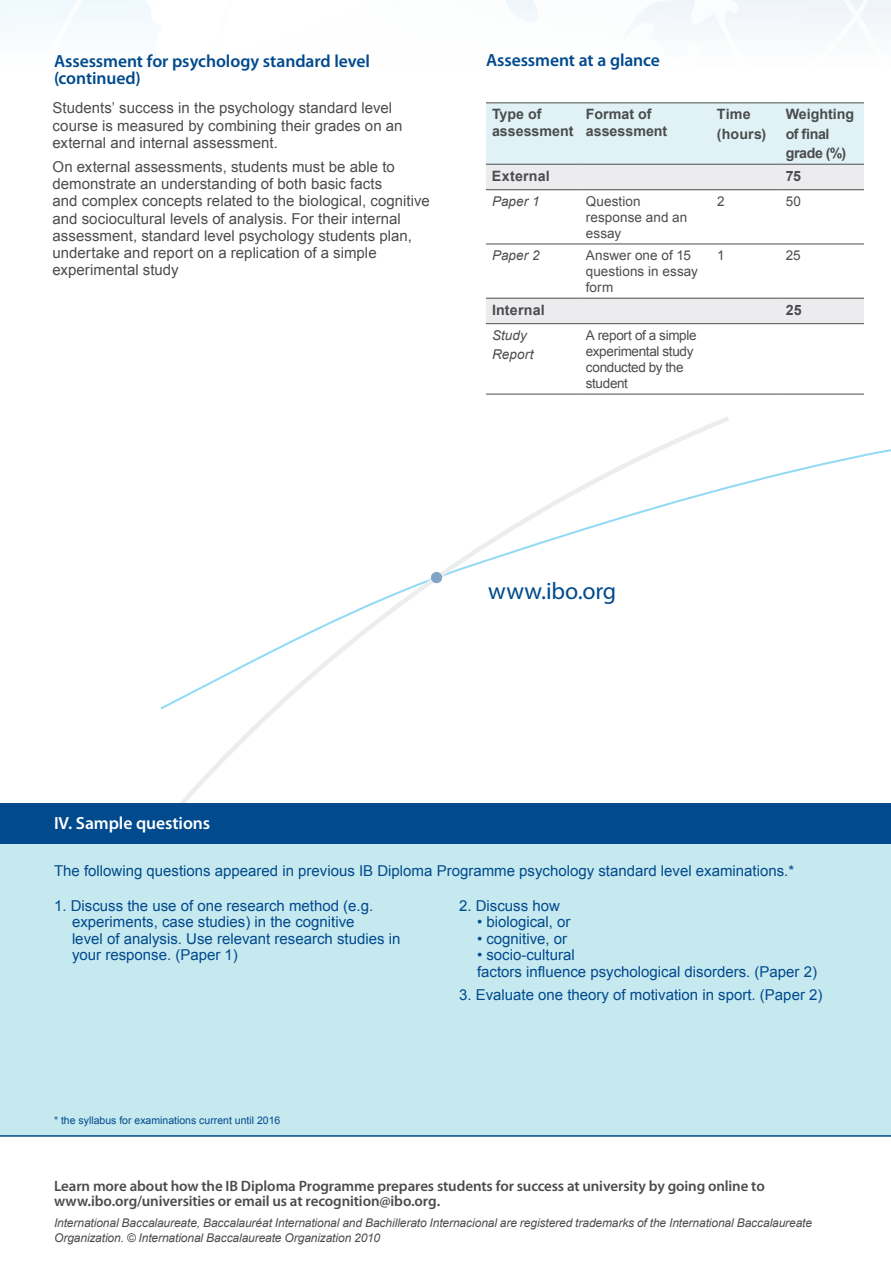
<style>
.page{position:relative;width:891px;height:1269px;background:#fff}
.page>*{position:absolute;margin:0;border:0;box-sizing:border-box;transform-origin:0 0}
.t1{font:24px "Myriad Pro";letter-spacing:-.005em;color:#004a8d}
.t2{font:600 17.7px/17.2px "Myriad Pro";letter-spacing:-.005em;color:#004a8d}
.t3{font:600 17.7px "Myriad Pro";letter-spacing:-.005em;color:#fff}
.t4{font:15px/17.2px "Arial";letter-spacing:.005em;color:#4b4c4d}
.t5{font:15px/16.5px "Arial";color:#004a8d}
.t6{font:600 15px/15px "Myriad Pro";letter-spacing:-.01em;color:#4b4c4d}
.t7{font:700 14.25px/17.1px "Arial";color:#4b4c4d}
.t8{font:700 14.25px/19.5px "Arial";letter-spacing:-.02em;color:#4b4c4d}
.t9{font:13.5px/16.2px "Arial";color:#4b4c4d}
.t10{font:13.5px/16.2px "Arial";letter-spacing:-.025em;color:#4b4c4d}
.t11{font:italic 13.5px/19.5px "Arial";letter-spacing:.01em;color:#4b4c4d}
.t12{font:italic 12px/15px "Arial";letter-spacing:-.01em;color:#4b4c4d}
.t13{font:10.5px "Arial";color:#004a8d}
</style>
<div class="page">
<svg style="left:160px;top:417px;width:574px;height:386px"></svg>
<svg style="left:430px;top:571px;width:13px;height:13px"></svg>
<div style="left:0;top:844px;width:891px;height:293px;background:#c6e8ef"></div>
<div style="left:0;top:803px;width:891px;height:41px;background:#004a8d"></div>
<svg style="left:0;top:0;width:891px;height:164px"></svg>
<svg style="left:486px;top:165px;width:378px;height:158px"></svg>
<hr style="left:486px;top:102px;width:94px;height:1px;background:#4b4c4d">
<hr style="left:580px;top:102px;width:131px;height:1px;background:#4b4c4d">
<hr style="left:711px;top:102px;width:69px;height:1px;background:#4b4c4d">
<hr style="left:780px;top:102px;width:84px;height:1px;background:#4b4c4d">
<hr style="left:486px;top:164px;width:94px;height:1px;background:#4b4c4d">
<hr style="left:580px;top:164px;width:131px;height:1px;background:#4b4c4d">
<hr style="left:711px;top:164px;width:69px;height:1px;background:#4b4c4d">
<hr style="left:780px;top:164px;width:84px;height:1px;background:#4b4c4d">
<hr style="left:486px;top:189px;width:94px;height:1px;background:#4b4c4d">
<hr style="left:580px;top:189px;width:131px;height:1px;background:#4b4c4d">
<hr style="left:711px;top:189px;width:69px;height:1px;background:#4b4c4d">
<hr style="left:780px;top:189px;width:84px;height:1px;background:#4b4c4d">
<hr style="left:486px;top:244px;width:94px;height:1px;background:#4b4c4d">
<hr style="left:580px;top:244px;width:131px;height:1px;background:#4b4c4d">
<hr style="left:711px;top:244px;width:69px;height:1px;background:#4b4c4d">
<hr style="left:780px;top:244px;width:84px;height:1px;background:#4b4c4d">
<hr style="left:580px;top:298px;width:131px;height:1px;background:#4b4c4d">
<hr style="left:486px;top:394px;width:94px;height:1px;background:#4b4c4d">
<hr style="left:580px;top:394px;width:131px;height:1px;background:#4b4c4d">
<hr style="left:711px;top:394px;width:69px;height:1px;background:#4b4c4d">
<hr style="left:780px;top:394px;width:84px;height:1px;background:#4b4c4d">
<hr style="left:486px;top:298px;width:94px;height:1px;background:#4b4c4d">
<hr style="left:486px;top:323px;width:94px;height:1px;background:#4b4c4d">
<hr style="left:580px;top:323px;width:131px;height:1px;background:#4b4c4d">
<hr style="left:711px;top:298px;width:69px;height:1px;background:#4b4c4d">
<hr style="left:711px;top:323px;width:69px;height:1px;background:#4b4c4d">
<hr style="left:780px;top:298px;width:84px;height:1px;background:#4b4c4d">
<hr style="left:780px;top:323px;width:84px;height:1px;background:#4b4c4d">
<p class="t2" style="left:54px;top:52px;width:318px">Assessment for psychology standard level (continued)</p>
<p class="t4" style="left:52px;top:100px;width:352px">Students’ success in the psychology standard level course is measured by combining their grades on an external and internal assessment.</p>
<p class="t4" style="left:52px;top:158px;width:379px">On external assessments, students must be able to demonstrate an understanding of both basic facts<br>and complex concepts related to the biological, cognitive and sociocultural levels of analysis. For their internal assessment, standard level psychology students plan, undertake and report on a replication of a simple experimental study</p>
<p class="t2" style="left:486px;top:51px;width:176px">Assessment at a glance</p>
<p class="t7" style="left:492px;top:106px;width:83px">Type of assessment</p>
<p class="t7" style="left:586px;top:106px;width:83px">Format of assessment</p>
<p class="t7" style="left:717px;top:105px;width:51px;line-height:19.5px">Time (hours)</p>
<p class="t8" style="left:786px;top:105px;width:70px">Weighting of final grade (%)</p>
<p class="t7" style="left:492px;top:168px;width:59px">External</p>
<p class="t7" style="left:786px;top:168px;width:17px">75</p>
<p class="t11" style="left:492px;top:191px;width:49px">Paper 1</p>
<p class="t9" style="left:586px;top:193px;width:103px">Question response and an essay</p>
<p class="t9" style="left:717px;top:193px;width:9px">2</p>
<p class="t9" style="left:786px;top:193px;width:17px">50</p>
<p class="t11" style="left:492px;top:245px;width:49px">Paper 2</p>
<p class="t9" style="left:586px;top:247px;width:114px">Answer one of 15 questions in essay form</p>
<p class="t9" style="left:717px;top:247px;width:9px">1</p>
<p class="t9" style="left:786px;top:247px;width:17px">25</p>
<p class="t7" style="left:492px;top:301px;width:54px">Internal</p>
<p class="t7" style="left:786px;top:301px;width:17px">25</p>
<p class="t11" style="left:492px;top:325px;width:43px">Study<br>Report</p>
<p class="t10" style="left:586px;top:327px;width:112px">A report of a simple experimental study conducted by the student</p>
<h1 class="t1" style="left:488px;top:576px;width:130px">www.ibo.org</h1>
<p class="t3" style="left:54px;top:812px;width:158px">IV. Sample questions</p>
<p class="t5" style="left:54px;top:862px;width:742px">The following questions appeared in previous IB Diploma Programme psychology standard level examinations.*</p>
<p class="t5" style="left:72px;top:897px;width:330px;text-indent:-18px">1. Discuss the use of one research method (e.g. experiments, case studies) in the cognitive<br>level of analysis. Use relevant research studies in your response. (Paper 1)</p>
<p class="t5" style="left:459px;top:897px;width:102px">2. Discuss how</p>
<p class="t5" style="left:477px;top:914px;width:95px">• biological, or</p>
<p class="t5" style="left:477px;top:930px;width:92px">• cognitive, or</p>
<p class="t5" style="left:477px;top:947px;width:342px">• socio-cultural<br>factors influence psychological disorders. (Paper 2)</p>
<p class="t5" style="left:459px;top:987px;width:365px">3. Evaluate one theory of motivation in sport. (Paper 2)</p>
<p class="t13" style="left:54px;top:1114px;width:228px">* the syllabus for examinations current until 2016</p>
<p class="t6" style="left:54px;top:1178px;width:712px">Learn more about how the IB Diploma Programme prepares students for success at university by going online to www.ibo.org/universities or email us at recognition@ibo.org.</p>
<p class="t12" style="left:54px;top:1216px;width:760px">International Baccalaureate, Baccalauréat International and Bachillerato Internacional are registered trademarks of the International Baccalaureate<br>Organization. © International Baccalaureate Organization 2010</p>
</div>
